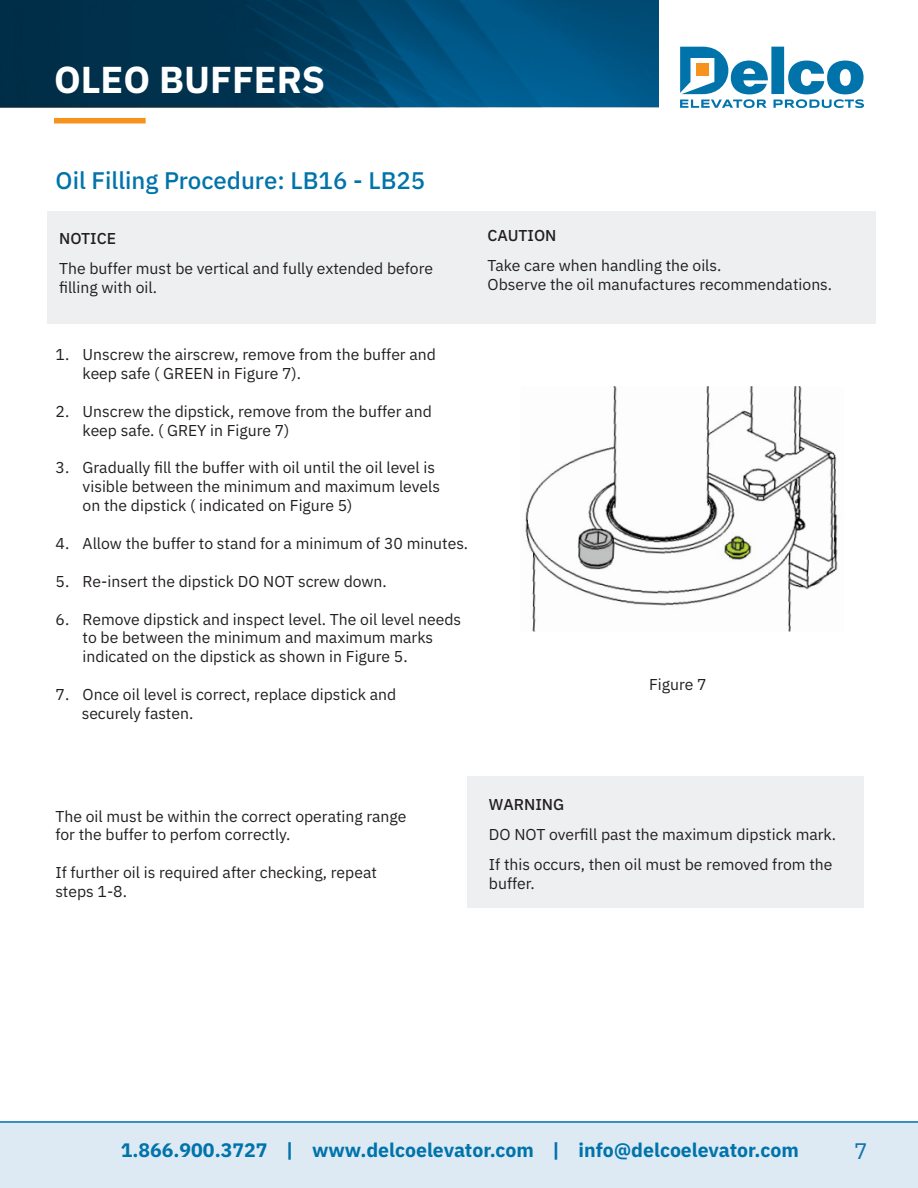
<style>
.page{position:relative;width:918px;height:1188px;background:#fff}
.page>*{position:absolute;margin:0;border:0;box-sizing:border-box;transform-origin:0 0}
.t1{font:700 37.5px "IBM Plex Sans";color:#fff}
.Paragraph_Style_1{font:500 24px "IBM Plex Sans";color:#0073ab}
.t2{font:22.5px "IBM Plex Sans";color:#0f72ac}
.t3{font:700 19.5px "IBM Plex Sans";color:#0073ab}
.D_Text{font:15.75px/18.9px "IBM Plex Sans";color:#231f20}
.D_Text-2{font:500 15.75px "IBM Plex Sans";color:#231f20}
</style>
<div class="page">
<svg style="left:680px;top:47px;width:184px;height:61px"></svg>
<svg style="left:0;top:0;width:659px;height:107px;background:#004267"></svg>
<div style="left:54px;top:118px;width:92px;height:5px;background:#f7931d"></div>
<div style="left:0;top:1121px;width:918px;height:67px;background:#ddeaf4"></div>
<hr style="left:0;top:1121px;width:918px;height:2px;background:#0073ab">
<div style="left:47px;top:211px;width:828px;height:112px;background:#edeff0"></div>
<img style="left:525px;top:386px;width:313px;height:246px">
<div style="left:468px;top:777px;width:396px;height:131px;background:#edeff0"></div>
<h1 class="t1" style="left:54px;top:50px;width:273px">OLEO BUFFERS</h1>
<p class="Paragraph_Style_1" style="left:56px;top:162px;width:371px">Oil Filling Procedure: LB16 - LB25</p>
<p class="D_Text-2" style="left:59px;top:226px;width:58px">NOTICE</p>
<p class="D_Text" style="left:59px;top:258px;width:375px">The buffer must be vertical and fully extended before filling with oil.</p>
<p class="D_Text-2" style="left:488px;top:223px;width:70px">CAUTION</p>
<p class="D_Text" style="left:488px;top:254px;width:235px">Take care when handling the oils.</p>
<p class="D_Text" style="left:488px;top:273px;width:346px">Observe the oil manufactures recommendations.</p>
<p class="D_Text" style="left:83px;top:344px;width:355px;text-indent:-27px">1. Unscrew the airscrew, remove from the buffer and keep safe ( GREEN in Figure 7).</p>
<p class="D_Text" style="left:83px;top:400px;width:351px;text-indent:-27px">2. Unscrew the dipstick, remove from the buffer and keep safe. ( GREY in Figure 7)</p>
<p class="D_Text" style="left:56px;top:457px;width:381px">3. Gradually fill the buffer with oil until the oil level is</p>
<p class="D_Text" style="left:83px;top:476px;width:359px">visible between the minimum and maximum levels</p>
<p class="D_Text" style="left:83px;top:495px;width:271px">on the dipstick ( indicated on Figure 5)</p>
<p class="D_Text" style="left:56px;top:533px;width:414px">4. Allow the buffer to stand for a minimum of 30 minutes.</p>
<p class="D_Text" style="left:56px;top:570px;width:333px">5. Re-insert the dipstick DO NOT screw down.</p>
<p class="D_Text" style="left:83px;top:608px;width:380px;text-indent:-27px">6. Remove dipstick and inspect level. The oil level needs to be between the minimum and maximum marks indicated on the dipstick as shown in Figure 5.</p>
<p class="D_Text" style="left:56px;top:684px;width:342px">7. Once oil level is correct, replace dipstick and</p>
<p class="D_Text" style="left:82px;top:703px;width:113px">securely fasten.</p>
<p class="D_Text" style="left:649px;top:674px;width:59px">Figure 7</p>
<p class="D_Text" style="left:55px;top:805px;width:353px">The oil must be within the correct operating range</p>
<p class="D_Text" style="left:55px;top:824px;width:237px">for the buffer to perfom correctly.</p>
<p class="D_Text" style="left:55px;top:862px;width:323px">If further oil is required after checking, repeat</p>
<p class="D_Text" style="left:55px;top:881px;width:73px">steps 1-8.</p>
<p class="D_Text-2" style="left:489px;top:792px;width:77px">WARNING</p>
<p class="D_Text" style="left:489px;top:824px;width:349px">DO NOT overfill past the maximum dipstick mark.</p>
<p class="D_Text" style="left:489px;top:854px;width:345px">If this occurs, then oil must be removed from the buffer.</p>
<p class="t3" style="left:121px;top:1135px;width:680px">1.866.900.3727 | www.delcoelevator.com | info@delcoelevator.com</p>
<h3 class="t2" style="left:854px;top:1133px;width:15px">7</h3>
</div>
